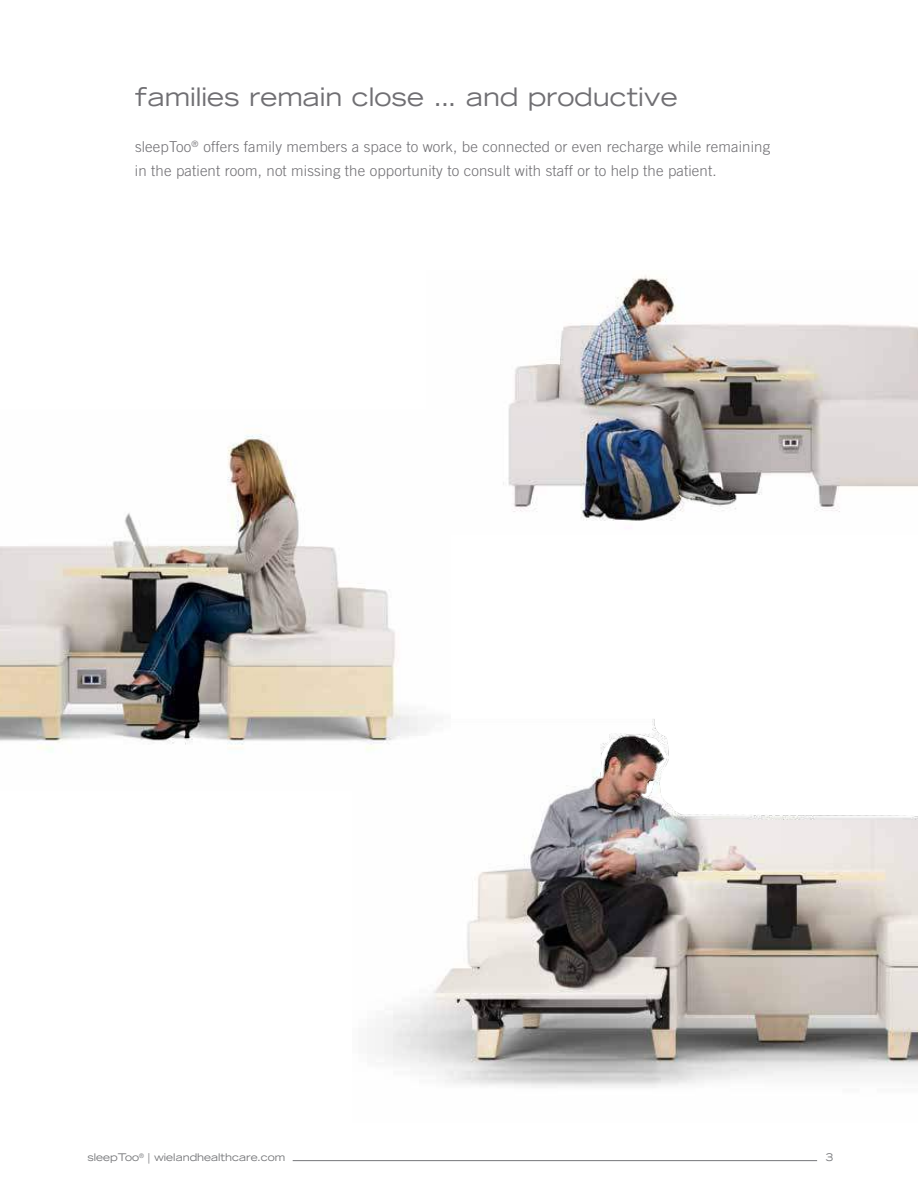
<style>
.page{position:relative;width:918px;height:1188px;background:#fff}
.page>*{position:absolute;margin:0;border:0;box-sizing:border-box;transform-origin:0 0}
.t1{font:expanded 25.5px "Trade Gothic LT Std";color:#706f73}
.t2{font:300 15px/24px "Trade Gothic LT Std";letter-spacing:.01em;color:#706f73}
.t3{font:expanded 10.5px "Trade Gothic LT Std";color:#76777a}
</style>
<div class="page">
<img style="left:375px;top:719px;width:543px;height:369px">
<img style="left:503px;top:275px;width:415px;height:246px">
<hr style="left:293px;top:1160px;width:524px;height:1px;background:#76777a">
<img style="left:0;top:434px;width:450px;height:356px">
<h1 class="t1" style="left:135px;top:87px;width:544px">families remain close ... and productive</h1>
<p class="t2" style="left:135px;top:136px;width:637px">sleepToo<sup>®</sup> offers family members a space to work, be connected or even recharge while remaining in the patient room, not missing the opportunity to consult with staff or to help the patient.</p>
<p class="t3" style="left:87px;top:1153px;width:199px">sleepToo<sup>®</sup> | wielandhealthcare.com</p>
<p class="t3" style="left:826px;top:1153px;width:9px">3</p>
</div>
